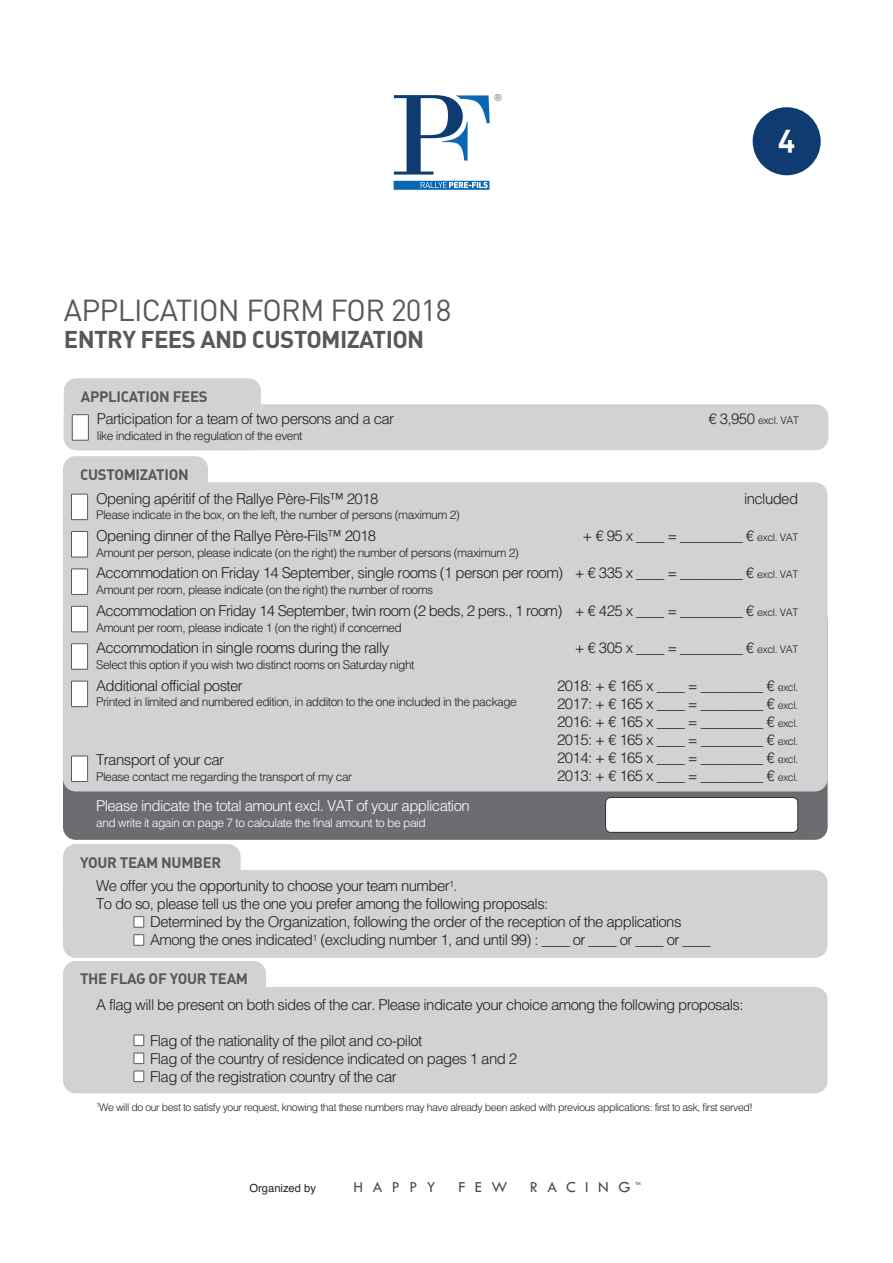
<style>
.page{position:relative;width:893px;height:1263px;background:#fff}
.page>*{position:absolute;margin:0;border:0;box-sizing:border-box;transform-origin:0 0}
.t1{font:30px "DIN";letter-spacing:-.025em;color:#57585a}
.t2{font:30px "DIN Bold Alternate";color:#fff}
.t3{font:24px "DIN Bold Alternate";letter-spacing:-.025em;color:#57585a}
.t4{font:15.9px "Tw Cen";letter-spacing:.6em;color:#4b4c4d}
.t5{font:300 15px/18px "Helvetica";letter-spacing:-.04em;color:#231f20;text-align:justify}
.t6{font:15px "DIN Bold Alternate";letter-spacing:-.02em;color:#57585a}
.t7{font:300 15px "Helvetica";letter-spacing:-.04em;color:#fff}
.t8{font:300 12px "Helvetica";letter-spacing:-.04em;color:#231f20}
.t9{font:300 12px "Helvetica";letter-spacing:-.04em;color:#fff}
.t10{font:11.1px "Helvetica";color:#231f20}
.t11{font:300 10.5px "Helvetica";letter-spacing:-.04em;color:#231f20}
.t12{font:9.9px "Helvetica";color:#6c6d70}
.t13{font:4.95px "Tw Cen";color:#4b4c4d}
.s1{font-size:15px}
.s2{font-size:10.5px}
</style>
<div class="page">
<svg style="left:394px;top:95px;width:96px;height:95px"></svg>
<div style="left:63px;top:607px;width:765px;height:233px;background:#6c6d70;border-radius:13px"></div>
<div style="left:753px;top:107px;width:68px;height:68px;background:#0e3c70;border-radius:50%"></div>
<div style="left:64px;top:404px;width:764px;height:46px;background:#d1d2d4;border-radius:13px"></div>
<div style="left:64px;top:378px;width:197px;height:72px;background:#d1d2d4;border-radius:13px"></div>
<svg style="left:72px;top:414px;width:17px;height:27px"></svg>
<div style="left:63px;top:870px;width:765px;height:88px;background:#d1d2d4;border-radius:13px"></div>
<div style="left:63px;top:844px;width:178px;height:97px;background:#d1d2d4;border-radius:13px"></div>
<div style="left:63px;top:482px;width:765px;height:309px;background:#d1d2d4;border-radius:13px"></div>
<div style="left:63px;top:456px;width:145px;height:97px;background:#d1d2d4;border-radius:13px"></div>
<svg style="left:71px;top:494px;width:17px;height:26px"></svg>
<svg style="left:71px;top:531px;width:17px;height:27px"></svg>
<svg style="left:71px;top:569px;width:17px;height:26px"></svg>
<svg style="left:71px;top:606px;width:17px;height:27px"></svg>
<svg style="left:71px;top:643px;width:17px;height:27px"></svg>
<svg style="left:71px;top:681px;width:17px;height:26px"></svg>
<svg style="left:71px;top:756px;width:17px;height:26px"></svg>
<svg style="left:134px;top:916px;width:11px;height:12px"></svg>
<svg style="left:134px;top:934px;width:11px;height:12px"></svg>
<div style="left:63px;top:987px;width:765px;height:106px;background:#d1d2d4;border-radius:13px"></div>
<div style="left:63px;top:961px;width:203px;height:97px;background:#d1d2d4;border-radius:13px"></div>
<svg style="left:134px;top:1035px;width:11px;height:11px"></svg>
<svg style="left:134px;top:1053px;width:11px;height:11px"></svg>
<svg style="left:134px;top:1071px;width:11px;height:11px"></svg>
<div style="left:606px;top:798px;width:191px;height:34px;background:#fff;border-radius:4px"></div>
<div style="left:605px;top:797px;width:193px;height:36px;border:2px solid #231f20;border-radius:5px"></div>
<p class="t12" style="left:494px;top:92px;width:9px">®</p>
<h1 class="t2" style="left:778px;top:121px;width:19px">4</h1>
<h1 class="t1" style="left:64px;top:293px;width:389px">APPLICATION FORM FOR 2018</h1>
<h2 class="t3" style="left:64px;top:326px;width:362px">ENTRY FEES AND CUSTOMIZATION</h2>
<p class="t6" style="left:81px;top:388px;width:128px">APPLICATION FEES</p>
<p class="t5" style="left:97px;top:409px;width:299px">Participation for a team of two persons and a car</p>
<p class="t8" style="left:97px;top:425px;width:207px">like indicated in the regulation of the event</p>
<p class="t6" style="left:80px;top:466px;width:110px">CUSTOMIZATION</p>
<p class="t5" style="left:96px;top:488px;width:284px">Opening apéritif of the Rallye Père-Fils™ 2018</p>
<p class="t8" style="left:96px;top:505px;width:365px">Please indicate in the box, on the left, the number of persons (maximum 2)</p>
<p class="t5" style="left:96px;top:526px;width:282px">Opening dinner of the Rallye Père-Fils™ 2018</p>
<p class="t8" style="left:96px;top:542px;width:424px">Amount per person, please indicate (on the right) the number of persons (maximum 2)</p>
<p class="t5" style="left:96px;top:563px;width:469px">Accommodation on Friday 14 September, single rooms (1 person per room)</p>
<p class="t8" style="left:96px;top:580px;width:339px">Amount per room, please indicate (on the right) the number of rooms</p>
<p class="t5" style="left:96px;top:600px;width:468px">Accommodation on Friday 14 September, twin room (2 beds, 2 pers., 1 room)</p>
<p class="t8" style="left:96px;top:617px;width:307px">Amount per room, please indicate 1 (on the right) if concerned</p>
<p class="t5" style="left:96px;top:638px;width:295px">Accommodation in single rooms during the rally</p>
<p class="t8" style="left:96px;top:654px;width:320px">Select this option if you wish two distinct rooms on Saturday night</p>
<p class="t11" style="left:709px;top:411px;width:92px"><span class="s1">€ 3,950</span> excl. VAT</p>
<p class="t5" style="left:744px;top:488px;width:56px">included</p>
<p class="t5" style="left:582px;top:526px;width:217px">+ € 95 x ____ = _________ € <span class="s2">excl. VAT</span></p>
<p class="t5" style="left:575px;top:563px;width:225px">+ € 335 x ____ = _________ € <span class="s2">excl. VAT</span></p>
<p class="t5" style="left:575px;top:600px;width:225px">+ € 425 x ____ = _________ € <span class="s2">excl. VAT</span></p>
<p class="t5" style="left:575px;top:638px;width:225px">+ € 305 x ____ = _________ € <span class="s2">excl. VAT</span></p>
<p class="t5" style="left:96px;top:675px;width:148px">Additional official poster</p>
<p class="t8" style="left:96px;top:692px;width:422px">Printed in limited and numbered edition, in additon to the one included in the package</p>
<p class="t5" style="left:96px;top:750px;width:130px">Transport of your car</p>
<p class="t8" style="left:96px;top:767px;width:258px">Please contact me regarding the transport of my car</p>
<p class="t7" style="left:96px;top:793px;width:375px">Please indicate the total amount excl. VAT of your application</p>
<p class="t9" style="left:96px;top:812px;width:331px">and write it again on page 7 to calculate the final amount to be paid</p>
<p class="t5" style="left:557px;top:675px;width:243px">2018: + € 165 x ____ = _________ € <span class="s2">excl.<br></span>2017: + € 165 x ____ = _________ € <span class="s2">excl.<br></span>2016: + € 165 x ____ = _________ € <span class="s2">excl.<br></span>2015: + € 165 x ____ = _________ € <span class="s2">excl.<br></span>2014: + € 165 x ____ = _________ € <span class="s2">excl.<br></span>2013: + € 165 x ____ = _________ € <span class="s2">excl.</span></p>
<p class="t6" style="left:80px;top:854px;width:143px">YOUR TEAM NUMBER</p>
<p class="t5" style="left:96px;top:876px;width:363px">We offer you the opportunity to choose your team number<sup>1</sup>.</p>
<p class="t5" style="left:96px;top:894px;width:454px">To do so, please tell us the one you prefer among the following proposals:</p>
<p class="t5" style="left:150px;top:912px;width:533px">Determined by the Organization, following the order of the reception of the applications</p>
<p class="t5" style="left:150px;top:930px;width:562px">Among the ones indicated<sup>1</sup> (excluding number 1, and until 99) : ____ or ____ or ____ or ____</p>
<p class="t6" style="left:80px;top:970px;width:170px">THE FLAG OF YOUR TEAM</p>
<p class="t5" style="left:96px;top:994px;width:649px">A flag will be present on both sides of the car. Please indicate your choice among the following proposals:</p>
<p class="t5" style="left:150px;top:1030px;width:369px;text-align:left">Flag of the nationality of the pilot and co-pilot<br>Flag of the country of residence indicated on pages 1 and 2<br>Flag of the registration country of the car</p>
<p class="t11" style="left:96px;top:1098px;width:658px"><sup>1</sup>We will do our best to satisfy your request, knowing that these numbers may have already been asked with previous applications: first to ask, first served!</p>
<p class="t10" style="left:249px;top:1181px;width:68px">Organized by</p>
<p class="t4" style="left:354px;top:1177px;width:84px">HAPPY</p>
<p class="t4" style="left:458px;top:1177px;width:50px">FEW</p>
<p class="t4" style="left:530px;top:1177px;width:102px">RACING</p>
<p class="t13" style="left:635px;top:1180px;width:7px">TM</p>
</div>
